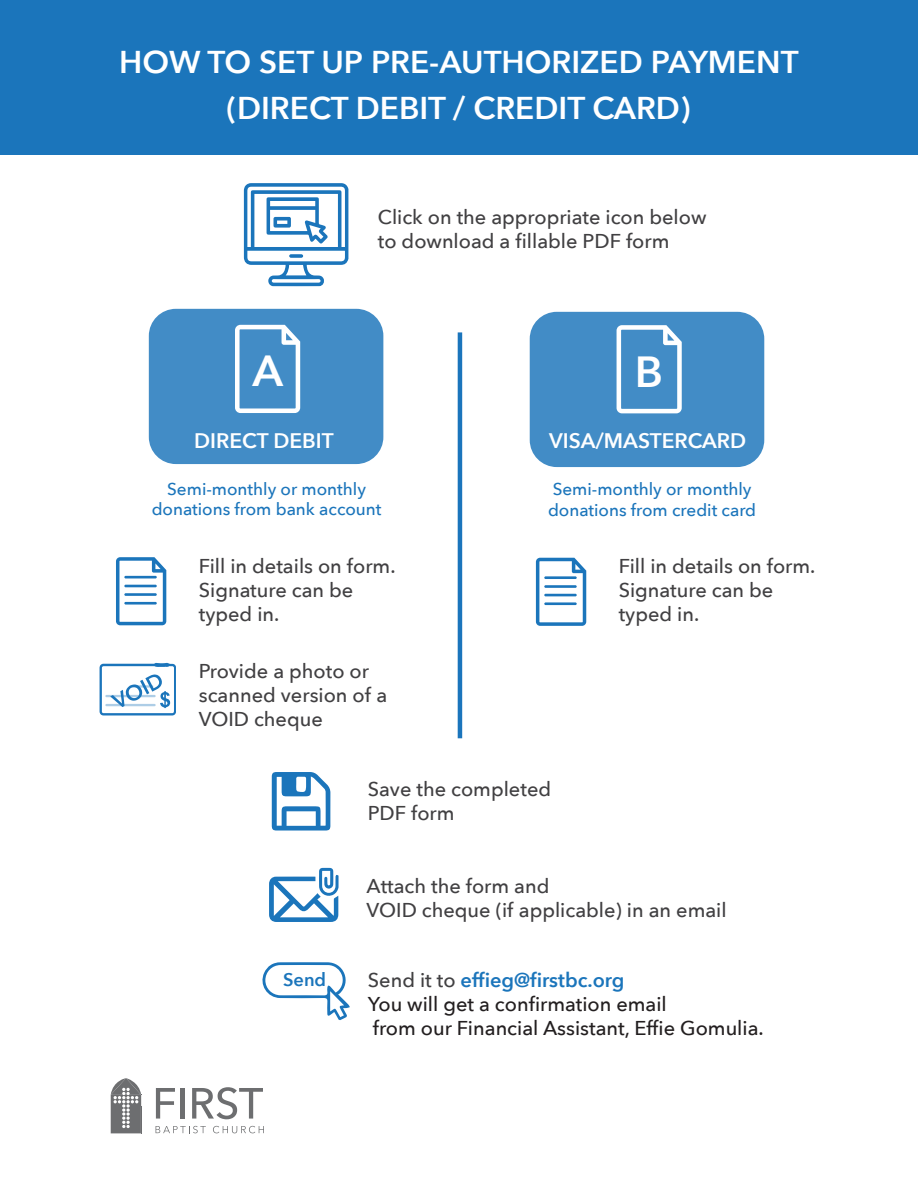
<style>
.page{position:relative;width:918px;height:1188px;background:#fff}
.page>*{position:absolute;margin:0;border:0;box-sizing:border-box;transform-origin:0 0}
.t1{font:600 43.5px "Avenir Next";color:#fff}
.t2{font:600 31.5px/46.5px "Avenir Next";color:#fff;text-align:center}
.t3{font:600 21px "Avenir Next";color:#fff}
.t4{font:500 19.95px/24px "Avenir Next";color:#414042}
.t5{font:500 19.95px/24px "Avenir Next";color:#231f20}
.t6{font:600 18.3px "Avenir Next";color:#1b75bb}
.t7{font:500 17.1px/20.5px "Avenir Next";color:#1b75bb;text-align:center}
.s1{color:#414042}
.s2{font-weight:600;color:#1b75bb}
</style>
<div class="page">
<div style="left:0;top:0;width:918px;height:154px;background:#1b75bb"></div>
<svg style="left:111px;top:1078px;width:31px;height:56px"></svg>
<svg style="left:156px;top:1088px;width:19px;height:31px"></svg>
<div style="left:180px;top:1088px;width:5px;height:31px;background:#6d6e70"></div>
<svg style="left:192px;top:1087px;width:71px;height:32px"></svg>
<svg style="left:156px;top:1126px;width:50px;height:7px"></svg>
<svg style="left:213px;top:1126px;width:51px;height:7px"></svg>
<div style="left:530px;top:312px;width:234px;height:155px;background:#428cc6;border-radius:27px"></div>
<div style="left:149px;top:309px;width:234px;height:155px;background:#428cc6;border-radius:27px"></div>
<svg style="left:244px;top:183px;width:104px;height:103px"></svg>
<svg style="left:116px;top:557px;width:50px;height:68px"></svg>
<svg style="left:235px;top:325px;width:65px;height:88px"></svg>
<svg style="left:617px;top:325px;width:65px;height:88px"></svg>
<svg style="left:272px;top:772px;width:58px;height:59px"></svg>
<svg style="left:269px;top:868px;width:70px;height:54px"></svg>
<svg style="left:100px;top:663px;width:76px;height:52px"></svg>
<svg style="left:262px;top:962px;width:88px;height:58px"></svg>
<hr style="left:458px;top:332px;width:4px;height:406px;background:#1b75bc">
<svg style="left:536px;top:558px;width:50px;height:68px"></svg>
<h2 class="t2" style="left:119px;top:38px;width:681px">HOW TO SET UP PRE-AUTHORIZED PAYMENT (DIRECT DEBIT / CREDIT CARD)</h2>
<p class="t4" style="left:378px;top:204px;width:330px">Click on the appropriate icon below to download a fillable PDF form</p>
<h1 class="t1" style="left:252px;top:334px;width:32px">A</h1>
<h1 class="t1" style="left:635px;top:334px;width:30px">B</h1>
<p class="t3" style="left:194px;top:423px;width:141px">DIRECT DEBIT</p>
<p class="t3" style="left:549px;top:423px;width:198px">VISA/MASTERCARD</p>
<p class="t7" style="left:152px;top:478px;width:231px">Semi-monthly or monthly donations from bank account</p>
<p class="t7" style="left:548px;top:478px;width:210px;text-align:left">Semi-monthly or monthly donations from credit card</p>
<p class="t4" style="left:199px;top:553px;width:198px">Fill in details on form.<br>Signature can be typed in.</p>
<p class="t4" style="left:199px;top:658px;width:190px">Provide a photo or scanned version of a<br>VOID cheque</p>
<p class="t4" style="left:368px;top:776px;width:185px">Save the completed<br>PDF form</p>
<p class="t4" style="left:619px;top:554px;width:198px">Fill in details on form.<br>Signature can be typed in.</p>
<p class="t4" style="left:367px;top:873px;width:362px">Attach the form and<br>VOID cheque (if applicable) in an email</p>
<p class="t6" style="left:283px;top:964px;width:45px">Send</p>
<p class="t5" style="left:368px;top:967px;width:397px"><span class="s1">Send it to</span> <span class="s2">effieg@firstbc.org<br></span>You will get a confirmation email<br>from our Financial Assistant, Effie Gomulia.</p>
</div>
